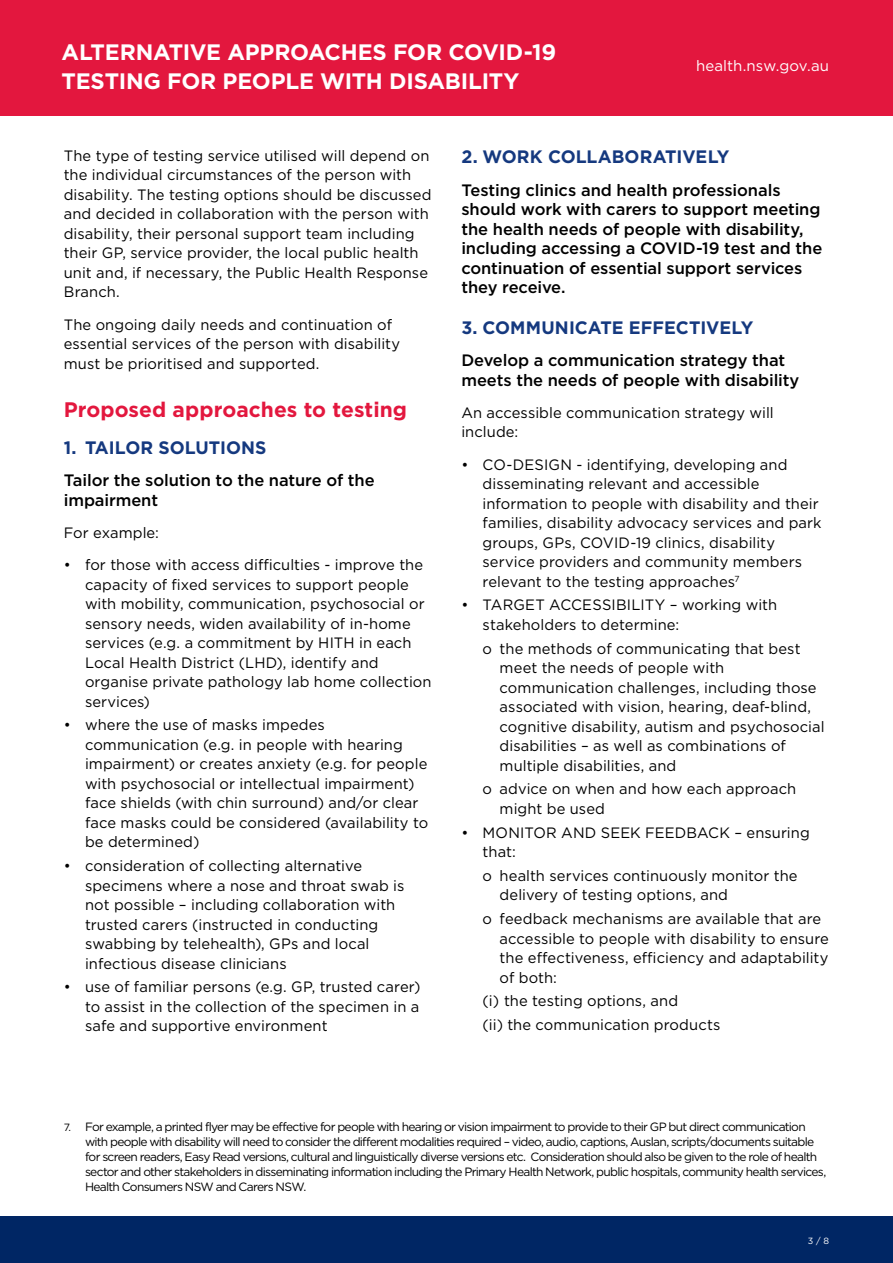
<style>
.page{position:relative;width:893px;height:1263px;background:#fff}
.page>*{position:absolute;margin:0;border:0;box-sizing:border-box;transform-origin:0 0}
.t1{font:700 22.35px/29.1px "Gotham";letter-spacing:-.01em;color:#fff}
.t2{font:700 21px "Gotham";color:#e3173e}
.t3{font:700 18px "Gotham";color:#15397f}
.t4{font:500 16.5px/19.5px "Gotham";letter-spacing:-.005em;color:#000}
.t5{font:15px/19.5px "Gotham";letter-spacing:.005em;color:#000}
.t6{font:15px "Gotham";letter-spacing:.005em;color:#fff}
.t7{font:12px/15px "Gotham";letter-spacing:-.06em;color:#000}
.t8{font:9px "Gotham";color:#fff}
.s1{font-size:10.5px}
</style>
<div class="page">
<div style="left:0;top:1216px;width:893px;height:47px;background:#002664"></div>
<div style="left:0;top:0;width:893px;height:116px;background:#e3173e"></div>
<h1 class="t1" style="left:62px;top:37px;width:496px">ALTERNATIVE APPROACHES FOR COVID-19<br>TESTING FOR PEOPLE WITH DISABILITY</h1>
<p class="t6" style="left:696px;top:56px;width:135px">health.nsw.gov.au</p>
<p class="t5" style="left:64px;top:145px;width:369px">The type of testing service utilised will depend on the individual circumstances of the person with disability. The testing options should be discussed and decided in collaboration with the person with disability, their personal support team including their GP, service provider, the local public health unit and, if necessary, the Public Health Response Branch.</p>
<p class="t5" style="left:64px;top:314px;width:338px">The ongoing daily needs and continuation of essential services of the person with disability must be prioritised and supported.</p>
<h2 class="t2" style="left:64px;top:396px;width:345px">Proposed approaches to testing</h2>
<p class="t3" style="left:64px;top:435px;width:204px">1. TAILOR SOLUTIONS</p>
<p class="t4" style="left:64px;top:470px;width:312px">Tailor the solution to the nature of the impairment</p>
<p class="t5" style="left:64px;top:522px;width:97px">For example:</p>
<p class="t5" style="left:85px;top:555px;width:348px;text-indent:-21px">• for those with access difficulties - improve the capacity of fixed services to support people with mobility, communication, psychosocial or sensory needs, widen availability of in-home services (e.g. a commitment by HITH in each Local Health District (LHD), identify and organise private pathology lab home collection services)</p>
<p class="t5" style="left:85px;top:715px;width:345px;text-indent:-21px">• where the use of masks impedes communication (e.g. in people with hearing impairment) or creates anxiety (e.g. for people with psychosocial or intellectual impairment) face shields (with chin surround) and/or clear face masks could be considered (availability to be determined)</p>
<p class="t5" style="left:85px;top:856px;width:321px;text-indent:-21px">• consideration of collecting alternative specimens where a nose and throat swab is not possible – including collaboration with trusted carers (instructed in conducting swabbing by telehealth), GPs and local infectious disease clinicians</p>
<p class="t5" style="left:85px;top:977px;width:337px;text-align:justify;text-indent:-21px">• use of familiar persons (e.g. GP, trusted carer) to assist in the collection of the specimen in a safe and supportive environment</p>
<p class="t3" style="left:461px;top:145px;width:269px">2. WORK COLLABORATIVELY</p>
<p class="t4" style="left:461px;top:180px;width:363px">Testing clinics and health professionals should work with carers to support meeting the health needs of people with disability, including accessing a COVID-19 test and the continuation of essential support services they receive.</p>
<p class="t3" style="left:461px;top:315px;width:293px">3. COMMUNICATE EFFECTIVELY</p>
<p class="t4" style="left:461px;top:350px;width:340px">Develop a communication strategy that meets the needs of people with disability</p>
<p class="t5" style="left:461px;top:402px;width:314px">An accessible communication strategy will include:</p>
<p class="t5" style="left:483px;top:454px;width:340px;text-indent:-21px">• CO-DESIGN - identifying, developing and disseminating relevant and accessible information to people with disability and their families, disability advocacy services and park groups, GPs, COVID-19 clinics, disability service providers and community members relevant to the testing approaches<sup>7</sup></p>
<p class="t5" style="left:483px;top:595px;width:296px;text-indent:-21px">• TARGET ACCESSIBILITY – working with stakeholders to determine:</p>
<p class="t5" style="left:500px;top:638px;width:326px;text-indent:-17px">o the methods of communicating that best meet the needs of people with communication challenges, including those associated with vision, hearing, deaf-blind, cognitive disability, autism and psychosocial disabilities – as well as combinations of multiple disabilities, and</p>
<p class="t5" style="left:500px;top:779px;width:298px;text-indent:-17px">o advice on when and how each approach might be used</p>
<p class="t5" style="left:483px;top:822px;width:329px;text-indent:-21px">• MONITOR AND SEEK FEEDBACK – ensuring that:</p>
<p class="t5" style="left:500px;top:865px;width:299px;text-indent:-17px">o health services continuously monitor the delivery of testing options, and</p>
<p class="t5" style="left:500px;top:909px;width:331px;text-indent:-17px">o feedback mechanisms are available that are accessible to people with disability to ensure the effectiveness, efficiency and adaptability of both:</p>
<p class="t5" style="left:483px;top:989px;width:239px;line-height:23.7px">(i) the testing options, and<br>(ii) the communication products</p>
<p class="t7" style="left:85px;top:1119px;width:743px;text-indent:-21px"><span class="s1">7.</span> For example, a printed flyer may be effective for people with hearing or vision impairment to provide to their GP but direct communication with people with disability will need to consider the different modalities required – video, audio, captions, Auslan, scripts/documents suitable for screen readers, Easy Read versions, cultural and linguistically diverse versions etc. Consideration should also be given to the role of health sector and other stakeholders in disseminating information including the Primary Health Network, public hospitals, community health services, Health Consumers NSW and Carers NSW.</p>
<p class="t8" style="left:808px;top:1235px;width:23px">3 / 8</p>
</div>
